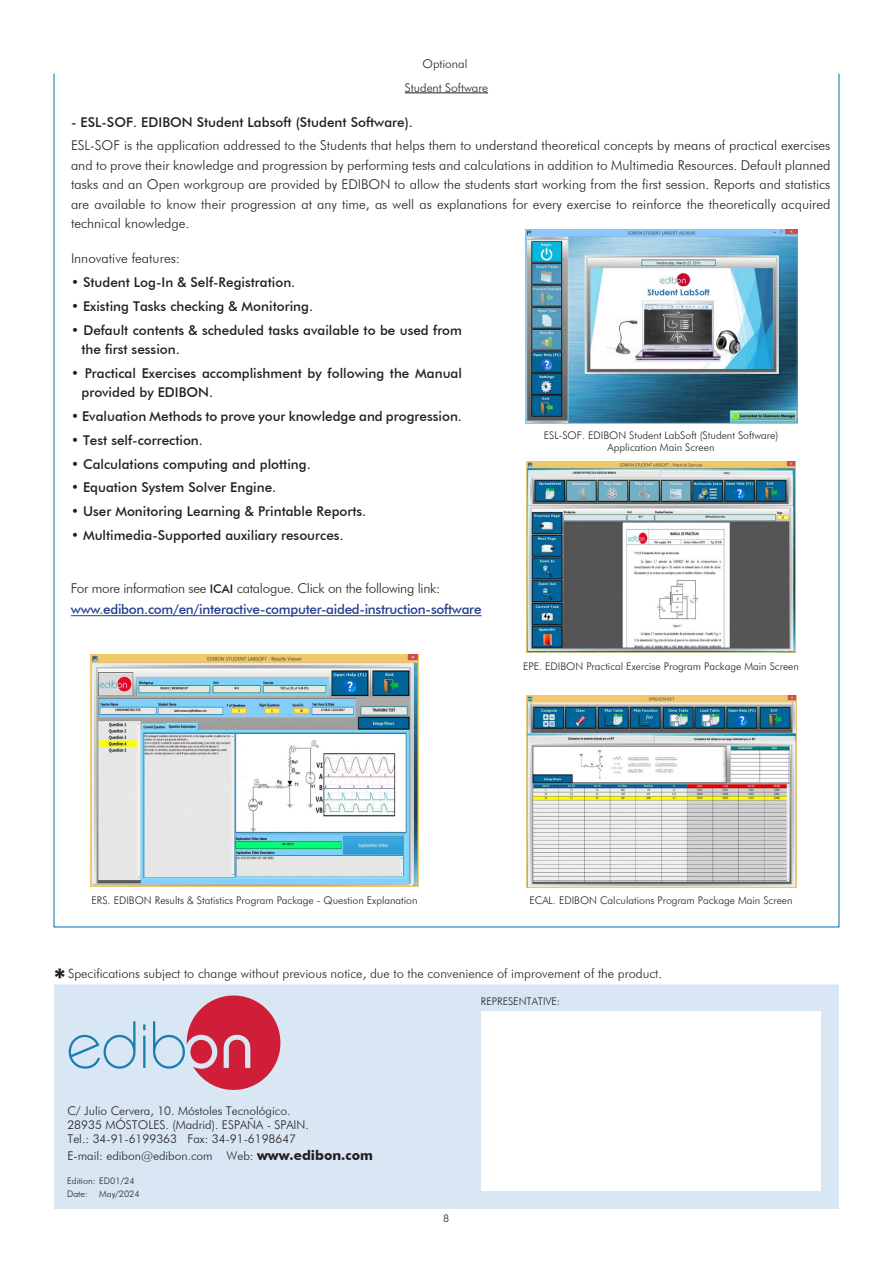
<style>
.page{position:relative;width:893px;height:1263px;background:#fff}
.page>*{position:absolute;margin:0;border:0;box-sizing:border-box;transform-origin:0 0}
.t1{font:700 27px "Futura BT";color:#231f20}
.t2{font:300 13.5px/19.5px "Futura BT";color:#231f20;text-align:justify}
.t3{font:500 13.5px/19.5px "Futura BT";color:#231f20}
.t4{font:500 13.5px "Futura BT";letter-spacing:-.02em;color:#253f8e}
.t5{font:300 13.5px "Futura BT";letter-spacing:-.02em;color:#231f20}
.t6{font:300 12.75px "Futura BT";color:#231f20}
.eTARJETA_1{font:300 12px/14.4px "Futura BT";color:#231f20}
.t7{font:300 10.5px/12px "Futura BT";color:#231f20;text-align:center}
.t8{font:300 9px "Futura BT";color:#231f20}
.s1{font-weight:500;font-size:12px}
.s2{font-weight:700;font-size:13.5px}
</style>
<div class="page">
<div style="left:54px;top:984px;width:785px;height:225px;background:#d9e6f4;border:2px solid #d9e6f4"></div>
<div style="left:481px;top:1011px;width:340px;height:180px;background:#fff"></div>
<svg style="left:69px;top:1021px;width:67px;height:48px"></svg>
<svg style="left:143px;top:1024px;width:2px;height:44px"></svg>
<svg style="left:153px;top:995px;width:127px;height:95px"></svg>
<hr style="left:405px;top:93px;width:83px;height:1px;background:#231f20">
<hr style="left:71px;top:615px;width:411px;height:1px;background:#253f8e">
<img style="left:525px;top:230px;width:272px;height:193px">
<img style="left:91px;top:654px;width:327px;height:233px">
<img style="left:527px;top:462px;width:268px;height:191px">
<img style="left:526px;top:695px;width:270px;height:192px">
<p class="eTARJETA_1" style="left:422px;top:57px;width:46px">Optional</p>
<p class="eTARJETA_1" style="left:405px;top:80px;width:85px">Student Software</p>
<p class="t3" style="left:71px;top:112px;width:343px">- ESL-SOF. EDIBON Student Labsoft (Student Software).</p>
<p class="t2" style="left:71px;top:136px;width:761px">ESL-SOF is the application addressed to the Students that helps them to understand theoretical concepts by means of practical exercises and to prove their knowledge and progression by performing tests and calculations in addition to Multimedia Resources. Default planned tasks and an Open workgroup are provided by EDIBON to allow the students start working from the first session. Reports and statistics are available to know their progression at any time, as well as explanations for every exercise to reinforce the theoretically acquired technical knowledge.</p>
<p class="t2" style="left:71px;top:249px;width:111px">Innovative features:</p>
<p class="t3" style="left:71px;top:272px;width:226px">• Student Log-In &amp; Self-Registration.</p>
<p class="t3" style="left:71px;top:296px;width:244px">• Existing Tasks checking &amp; Monitoring.</p>
<p class="t3" style="left:82px;top:320px;width:382px;text-indent:-10px">• Default contents &amp; scheduled tasks available to be used from the first session.</p>
<p class="t3" style="left:82px;top:363px;width:382px;text-indent:-10px">• Practical Exercises accomplishment by following the Manual provided by EDIBON.</p>
<p class="t3" style="left:71px;top:406px;width:393px">• Evaluation Methods to prove your knowledge and progression.</p>
<p class="t3" style="left:71px;top:430px;width:133px">• Test self-correction.</p>
<p class="t3" style="left:71px;top:454px;width:241px">• Calculations computing and plotting.</p>
<p class="t3" style="left:71px;top:478px;width:207px">• Equation System Solver Engine.</p>
<p class="t3" style="left:71px;top:501px;width:297px">• User Monitoring Learning &amp; Printable Reports.</p>
<p class="t3" style="left:71px;top:525px;width:274px">• Multimedia-Supported auxiliary resources.</p>
<p class="t5" style="left:71px;top:580px;width:371px">For more information see <span class="s1">ICAI</span> catalogue. Click on the following link:</p>
<p class="t4" style="left:71px;top:601px;width:412px">www.edibon.com/en/interactive-computer-aided-instruction-software</p>
<p class="t7" style="left:544px;top:430px;width:236px">ESL-SOF. EDIBON Student LabSoft (Student Software)<br>Application Main Screen</p>
<p class="t7" style="left:523px;top:660px;width:277px">EPE. EDIBON Practical Exercise Program Package Main Screen</p>
<p class="t7" style="left:91px;top:894px;width:328px">ERS. EDIBON Results &amp; Statistics Program Package - Question Explanation</p>
<p class="t7" style="left:529px;top:894px;width:265px">ECAL. EDIBON Calculations Program Package Main Screen</p>
<p class="t6" style="left:68px;top:966px;width:596px">Specifications subject to change without previous notice, due to the convenience of improvement of the product.</p>
<p class="t7" style="left:481px;top:995px;width:81px">REPRESENTATIVE:</p>
<h1 class="t1" style="left:53px;top:962px;width:16px">*</h1>
<p class="eTARJETA_1" style="left:67px;top:1103px;width:243px">C/ Julio Cervera, 10. Móstoles Tecnológico.<br>28935 MÓSTOLES. (Madrid). ESPAÑA - SPAIN.<br>Tel.: 34-91-6199363 Fax: 34-91-6198647</p>
<p class="eTARJETA_1" style="left:67px;top:1148px;width:307px">E-mail: edibon@edibon.com Web: <span class="s2">www.edibon.com</span></p>
<p class="t8" style="left:67px;top:1175px;width:69px">Edition: ED01/24</p>
<p class="t8" style="left:67px;top:1188px;width:22px">Date:</p>
<p class="t8" style="left:99px;top:1188px;width:42px">May/2024</p>
<p class="t7" style="left:443px;top:1212px;width:8px">8</p>
</div>
